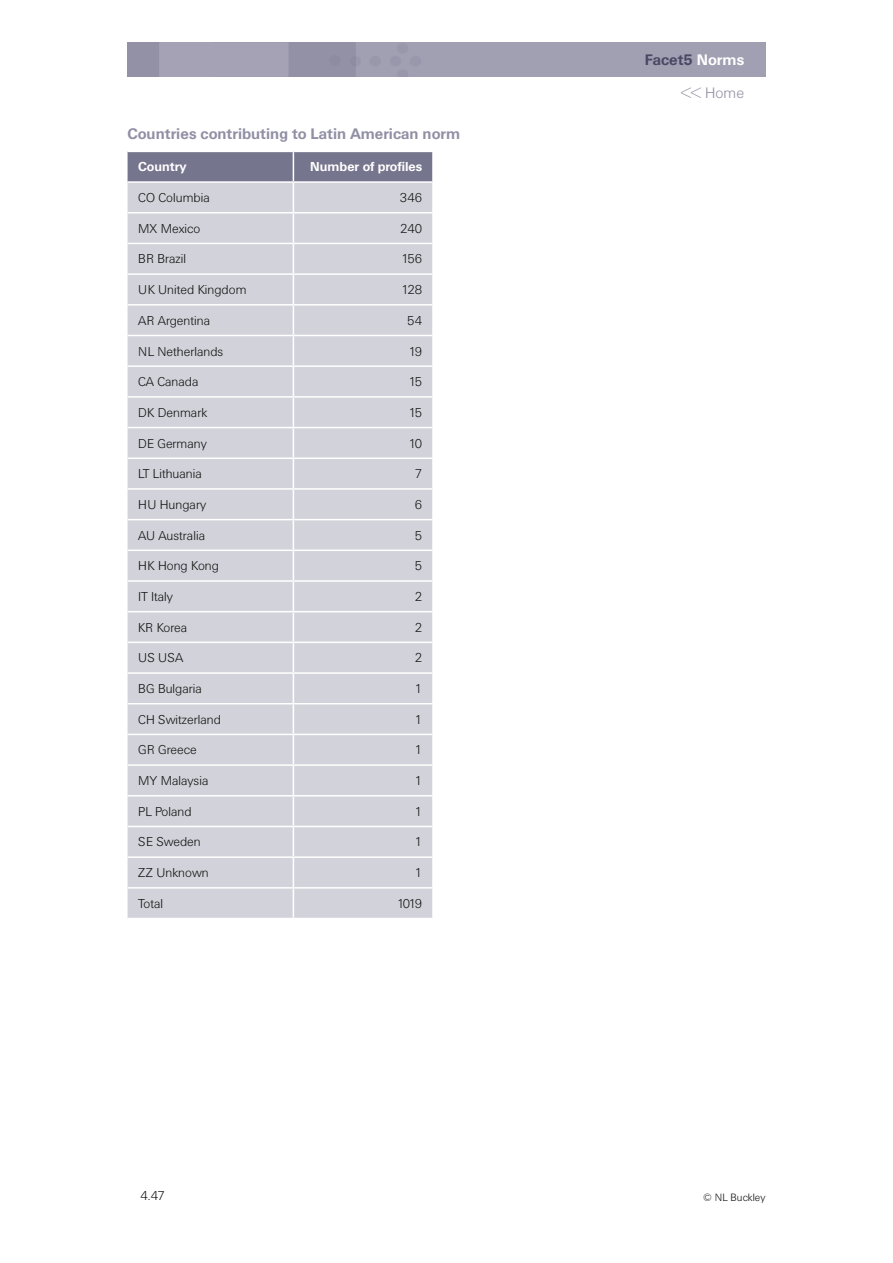
<style>
.page{position:relative;width:893px;height:1263px;background:#fff}
.page>*{position:absolute;margin:0;border:0;box-sizing:border-box;transform-origin:0 0}
.t1{font:700 15px "Univers BQ";color:#918fa4}
.t2{font:700 15px "Univers BQ";color:#4b4866}
.t3{font:300 15px "Univers BQ";color:#918fa4}
.t4{font:300 12.75px "Univers BQ";color:#121212}
.t5{font:700 12.75px "Univers BQ";color:#fff}
.t6{font:300 10.5px "Univers BQ";color:#121212}
.s1{color:#fff}
</style>
<div class="page">
<div style="left:128px;top:213px;width:304px;height:705px;background:#d2d2da"></div>
<svg style="left:128px;top:152px;width:304px;height:60px;background:#a4a4b4"></svg>
<hr style="left:293px;top:213px;width:1px;height:30px;background:#fff">
<hr style="left:128px;top:243px;width:165px;height:1px;background:#fff">
<hr style="left:293px;top:243px;width:141px;height:1px;background:#fff">
<hr style="left:128px;top:273px;width:165px;height:2px;background:#fff">
<hr style="left:293px;top:273px;width:141px;height:2px;background:#fff">
<hr style="left:128px;top:304px;width:165px;height:2px;background:#fff">
<hr style="left:293px;top:304px;width:141px;height:2px;background:#fff">
<hr style="left:128px;top:335px;width:165px;height:1px;background:#fff">
<hr style="left:293px;top:335px;width:141px;height:1px;background:#fff">
<hr style="left:128px;top:365px;width:165px;height:2px;background:#fff">
<hr style="left:293px;top:365px;width:141px;height:2px;background:#fff">
<hr style="left:128px;top:396px;width:165px;height:2px;background:#fff">
<hr style="left:293px;top:396px;width:141px;height:2px;background:#fff">
<hr style="left:128px;top:427px;width:165px;height:1px;background:#fff">
<hr style="left:293px;top:427px;width:141px;height:1px;background:#fff">
<hr style="left:128px;top:457px;width:165px;height:2px;background:#fff">
<hr style="left:293px;top:457px;width:141px;height:2px;background:#fff">
<hr style="left:128px;top:488px;width:165px;height:2px;background:#fff">
<hr style="left:293px;top:488px;width:141px;height:2px;background:#fff">
<hr style="left:128px;top:519px;width:165px;height:1px;background:#fff">
<hr style="left:293px;top:519px;width:141px;height:1px;background:#fff">
<hr style="left:128px;top:549px;width:165px;height:2px;background:#fff">
<hr style="left:293px;top:549px;width:141px;height:2px;background:#fff">
<hr style="left:128px;top:580px;width:165px;height:2px;background:#fff">
<hr style="left:293px;top:580px;width:141px;height:2px;background:#fff">
<svg style="left:293px;top:244px;width:1px;height:367px"></svg>
<hr style="left:128px;top:611px;width:165px;height:1px;background:#fff">
<hr style="left:293px;top:611px;width:141px;height:1px;background:#fff">
<hr style="left:293px;top:612px;width:1px;height:30px;background:#fff">
<hr style="left:128px;top:642px;width:165px;height:1px;background:#fff">
<hr style="left:293px;top:642px;width:141px;height:1px;background:#fff">
<hr style="left:128px;top:672px;width:165px;height:2px;background:#fff">
<hr style="left:293px;top:672px;width:141px;height:2px;background:#fff">
<svg style="left:293px;top:643px;width:1px;height:60px"></svg>
<hr style="left:128px;top:703px;width:165px;height:1px;background:#fff">
<hr style="left:293px;top:703px;width:141px;height:1px;background:#fff">
<hr style="left:293px;top:704px;width:1px;height:30px;background:#fff">
<hr style="left:128px;top:734px;width:165px;height:1px;background:#fff">
<hr style="left:293px;top:734px;width:141px;height:1px;background:#fff">
<hr style="left:128px;top:764px;width:165px;height:2px;background:#fff">
<hr style="left:293px;top:764px;width:141px;height:2px;background:#fff">
<svg style="left:293px;top:735px;width:1px;height:60px"></svg>
<hr style="left:128px;top:795px;width:165px;height:1px;background:#fff">
<hr style="left:293px;top:795px;width:141px;height:1px;background:#fff">
<hr style="left:293px;top:796px;width:1px;height:30px;background:#fff">
<hr style="left:128px;top:826px;width:165px;height:1px;background:#fff">
<hr style="left:293px;top:826px;width:141px;height:1px;background:#fff">
<hr style="left:128px;top:856px;width:165px;height:2px;background:#fff">
<hr style="left:293px;top:856px;width:141px;height:2px;background:#fff">
<svg style="left:293px;top:827px;width:1px;height:60px"></svg>
<hr style="left:128px;top:887px;width:165px;height:1px;background:#fff">
<hr style="left:293px;top:887px;width:141px;height:1px;background:#fff">
<hr style="left:293px;top:888px;width:1px;height:30px;background:#fff">
<hr style="left:128px;top:181px;width:165px;height:2px;background:#fff">
<hr style="left:293px;top:181px;width:141px;height:2px;background:#fff">
<p class="t2" style="left:645px;top:51px;width:101px">Facet5 <span class="s1">Norms</span></p>
<p class="t1" style="left:128px;top:125px;width:334px">Countries contributing to Latin American norm</p>
<p class="t5" style="left:138px;top:160px;width:50px">Country</p>
<p class="t5" style="left:310px;top:160px;width:114px">Number of profiles</p>
<p class="t4" style="left:138px;top:191px;width:73px">CO Columbia</p>
<p class="t4" style="left:400px;top:191px;width:24px">346</p>
<p class="t4" style="left:138px;top:221px;width:64px">MX Mexico</p>
<p class="t4" style="left:400px;top:221px;width:24px">240</p>
<p class="t4" style="left:138px;top:252px;width:49px">BR Brazil</p>
<p class="t4" style="left:401px;top:252px;width:22px">156</p>
<p class="t4" style="left:138px;top:283px;width:110px">UK United Kingdom</p>
<p class="t4" style="left:401px;top:283px;width:22px">128</p>
<p class="t4" style="left:138px;top:313px;width:73px">AR Argentina</p>
<p class="t4" style="left:407px;top:313px;width:17px">54</p>
<p class="t4" style="left:138px;top:344px;width:87px">NL Netherlands</p>
<p class="t4" style="left:409px;top:344px;width:15px">19</p>
<p class="t4" style="left:138px;top:375px;width:62px">CA Canada</p>
<p class="t4" style="left:409px;top:375px;width:15px">15</p>
<p class="t4" style="left:138px;top:405px;width:70px">DK Denmark</p>
<p class="t4" style="left:409px;top:405px;width:15px">15</p>
<p class="t4" style="left:138px;top:436px;width:70px">DE Germany</p>
<p class="t4" style="left:409px;top:436px;width:15px">10</p>
<p class="t4" style="left:138px;top:467px;width:65px">LT Lithuania</p>
<p class="t4" style="left:415px;top:467px;width:9px">7</p>
<p class="t4" style="left:138px;top:497px;width:69px">HU Hungary</p>
<p class="t4" style="left:415px;top:497px;width:9px">6</p>
<p class="t4" style="left:138px;top:528px;width:68px">AU Australia</p>
<p class="t4" style="left:415px;top:528px;width:9px">5</p>
<p class="t4" style="left:138px;top:559px;width:82px">HK Hong Kong</p>
<p class="t4" style="left:415px;top:559px;width:9px">5</p>
<p class="t4" style="left:138px;top:590px;width:36px">IT Italy</p>
<p class="t4" style="left:415px;top:590px;width:9px">2</p>
<p class="t4" style="left:138px;top:620px;width:51px">KR Korea</p>
<p class="t4" style="left:415px;top:620px;width:9px">2</p>
<p class="t4" style="left:138px;top:651px;width:47px">US USA</p>
<p class="t4" style="left:415px;top:651px;width:9px">2</p>
<p class="t4" style="left:138px;top:682px;width:65px">BG Bulgaria</p>
<p class="t4" style="left:415px;top:682px;width:9px">1</p>
<p class="t4" style="left:138px;top:712px;width:84px">CH Switzerland</p>
<p class="t4" style="left:415px;top:712px;width:9px">1</p>
<p class="t4" style="left:138px;top:743px;width:60px">GR Greece</p>
<p class="t4" style="left:415px;top:743px;width:9px">1</p>
<p class="t4" style="left:138px;top:774px;width:72px">MY Malaysia</p>
<p class="t4" style="left:415px;top:774px;width:9px">1</p>
<p class="t4" style="left:138px;top:804px;width:55px">PL Poland</p>
<p class="t4" style="left:415px;top:804px;width:9px">1</p>
<p class="t4" style="left:138px;top:835px;width:64px">SE Sweden</p>
<p class="t4" style="left:415px;top:835px;width:9px">1</p>
<p class="t4" style="left:138px;top:866px;width:72px">ZZ Unknown</p>
<p class="t4" style="left:415px;top:866px;width:9px">1</p>
<p class="t4" style="left:138px;top:896px;width:26px">Total</p>
<p class="t4" style="left:397px;top:896px;width:27px">1019</p>
<p class="t3" style="left:681px;top:84px;width:65px">&lt;&lt; Home</p>
<p class="t4" style="left:141px;top:1189px;width:26px">4.47</p>
<p class="t6" style="left:703px;top:1191px;width:64px">© NL Buckley</p>
</div>
